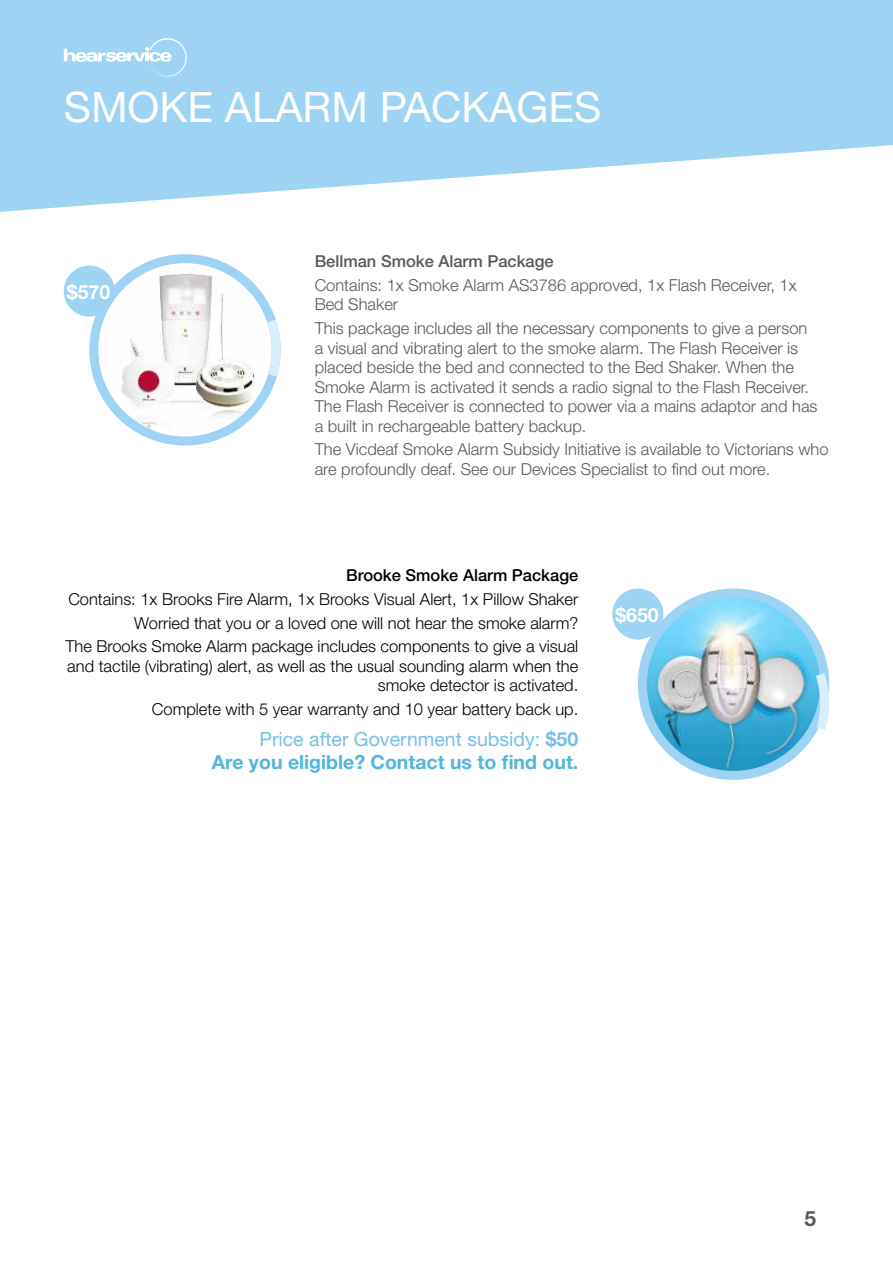
<style>
.page{position:relative;width:893px;height:1263px;background:#fff}
.page>*{position:absolute;margin:0;border:0;box-sizing:border-box;transform-origin:0 0}
.t1{font:42px "Helvetica Neue";color:#fff}
.t2{font:700 21px "Helvetica Neue";color:#58595b}
.t3{font:700 19.5px/23.4px "Helvetica Neue";color:#50b5e0;text-align:right}
.t4{font:700 19.5px "Helvetica Neue";color:#fff}
.t5{font:300 16.5px/19.5px "Helvetica Neue";color:#58595b}
.t6{font:300 16.5px/23.7px "Helvetica Neue";color:#000;text-align:right}
.t7{font:500 16.5px "Helvetica Neue";color:#58595b}
.t8{font:500 16.5px "Helvetica Neue";color:#000}
.s1{font-weight:400;color:#76c0e5}
.s2{color:#76c0e5}
</style>
<div class="page">
<svg style="left:0;top:0;width:893px;height:212px;fill:#9ed3f3"></svg>
<svg style="left:64px;top:36px;width:124px;height:41px"></svg>
<img style="left:642px;top:593px;width:183px;height:182px;border-radius:91px">
<div style="left:638px;top:588px;width:191px;height:192px;border:9px solid #9ed3f3;border-radius:50%"></div>
<svg style="left:809px;top:663px;width:21px;height:77px"></svg>
<div style="left:612px;top:588px;width:51px;height:51px;background:#9ed3f3;border-radius:50%"></div>
<img style="left:94px;top:264px;width:178px;height:177px">
<div style="left:89px;top:254px;width:192px;height:191px;border:9px solid #9ed3f3;border-radius:50%"></div>
<svg style="left:260px;top:310px;width:21px;height:77px"></svg>
<div style="left:64px;top:266px;width:51px;height:51px;background:#9ed3f3;border-radius:50%"></div>
<h1 class="t1" style="left:64px;top:82px;width:539px">SMOKE ALARM PACKAGES</h1>
<p class="t4" style="left:67px;top:280px;width:45px">$570</p>
<p class="t7" style="left:315px;top:251px;width:241px">Bellman Smoke Alarm Package</p>
<p class="t5" style="left:315px;top:275px;width:484px">Contains: 1x Smoke Alarm AS3786 approved, 1x Flash Receiver, 1x<br>Bed Shaker</p>
<p class="t5" style="left:315px;top:318px;width:504px">This package includes all the necessary components to give a person a visual and vibrating alert to the smoke alarm. The Flash Receiver is placed beside the bed and connected to the Bed Shaker. When the Smoke Alarm is activated it sends a radio signal to the Flash Receiver.<br>The Flash Receiver is connected to power via a mains adaptor and has a built in rechargeable battery backup.</p>
<p class="t5" style="left:315px;top:439px;width:515px">The Vicdeaf Smoke Alarm Subsidy Initiative is available to Victorians who are profoundly deaf. See our Devices Specialist to find out more.</p>
<p class="t8" style="left:346px;top:565px;width:234px">Brooke Smoke Alarm Package</p>
<p class="t6" style="left:65px;top:587px;width:514px">Contains: 1x Brooks Fire Alarm, 1x Brooks Visual Alert, 1x Pillow Shaker<br>Worried that you or a loved one will not hear the smoke alarm?<br>The Brooks Smoke Alarm package includes components to give a visual</p>
<p class="t6" style="left:67px;top:656px;width:513px;line-height:19.5px">and tactile (vibrating) alert, as well as the usual sounding alarm when the smoke detector is activated.</p>
<p class="t6" style="left:152px;top:697px;width:428px">Complete with 5 year warranty and 10 year battery back up.</p>
<p class="t3" style="left:212px;top:727px;width:368px"><span class="s1">Price after Government subsidy:</span> <span class="s2">$50<br></span>Are you eligible? Contact us to find out.</p>
<p class="t4" style="left:615px;top:603px;width:45px">$650</p>
<p class="t2" style="left:805px;top:1205px;width:13px">5</p>
</div>
